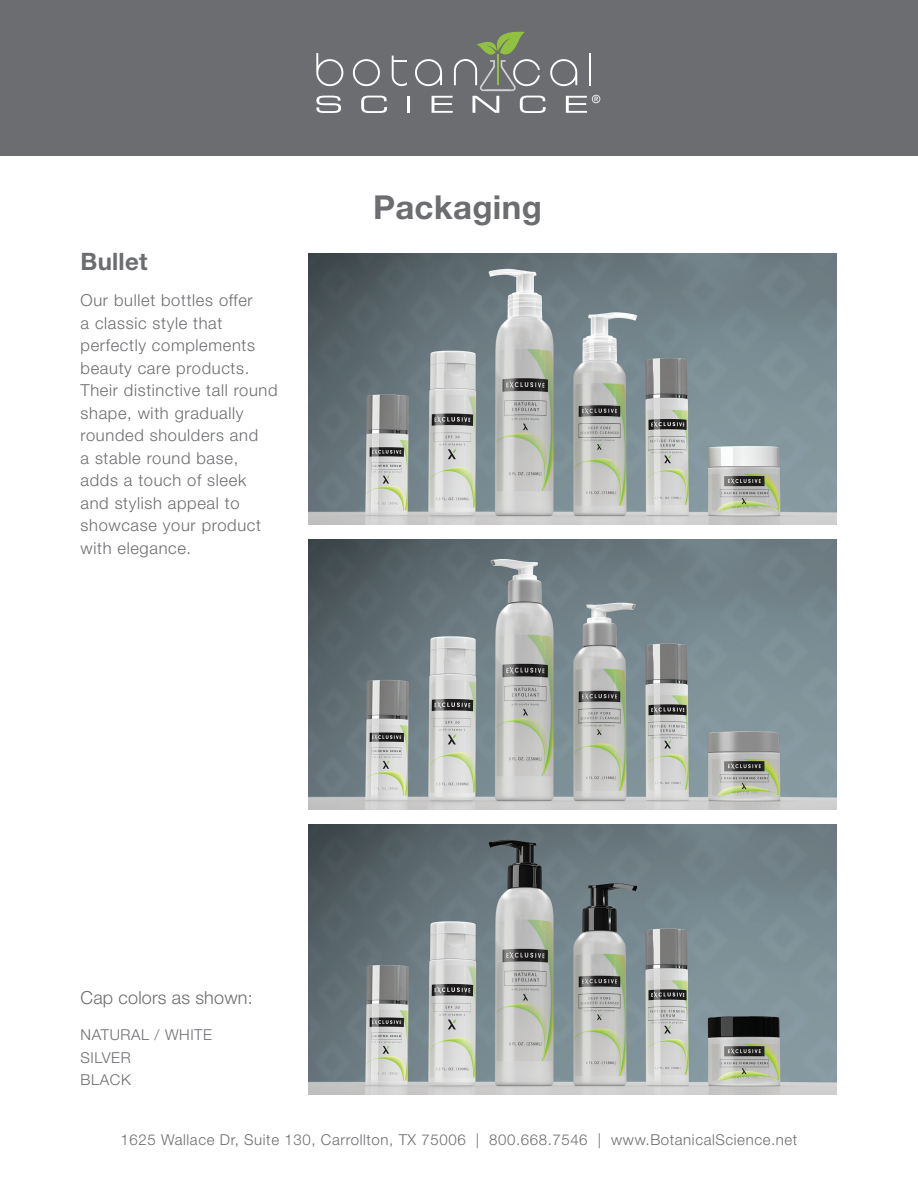
<style>
.page{position:relative;width:918px;height:1188px;background:#fff}
.page>*{position:absolute;margin:0;border:0;box-sizing:border-box;transform-origin:0 0}
.t1{font:700 33px "Helvetica Neue LT Pro";letter-spacing:.01em;color:#6c6d70}
.t2{font:700 24px "Helvetica Neue LT Pro";letter-spacing:.01em;color:#6c6d70}
.t3{font:300 18px "Helvetica Neue LT Pro";letter-spacing:.01em;color:#6c6d70}
.t4{font:300 16.5px/22.5px "Helvetica Neue LT Pro";letter-spacing:.04em;color:#6c6d70}
.t5{font:300 15px "Helvetica Neue LT Pro";letter-spacing:.04em;color:#6c6d70}
</style>
<div class="page">
<img style="left:308px;top:254px;width:528px;height:270px">
<img style="left:308px;top:539px;width:528px;height:271px">
<img style="left:308px;top:824px;width:528px;height:271px">
<div style="left:0;top:0;width:918px;height:156px;background:#6c6d70"></div>
<svg style="left:316px;top:53px;width:27px;height:33px"></svg>
<svg style="left:353px;top:59px;width:27px;height:27px"></svg>
<svg style="left:392px;top:56px;width:15px;height:30px"></svg>
<svg style="left:316px;top:96px;width:25px;height:17px"></svg>
<svg style="left:361px;top:96px;width:26px;height:17px"></svg>
<hr style="left:407px;top:96px;width:3px;height:17px;background:#fff">
<svg style="left:415px;top:32px;width:185px;height:81px"></svg>
<p class="t2" style="left:81px;top:247px;width:68px">Bullet</p>
<p class="t4" style="left:81px;top:289px;width:199px">Our bullet bottles offer<br>a classic style that perfectly complements beauty care products.<br>Their distinctive tall round shape, with gradually rounded shoulders and<br>a stable round base, adds a touch of sleek and stylish appeal to showcase your product with elegance.</p>
<p class="t1" style="left:373px;top:186px;width:170px">Packaging</p>
<p class="t3" style="left:81px;top:987px;width:174px">Cap colors as shown:</p>
<p class="t5" style="left:81px;top:1026px;width:133px">NATURAL / WHITE</p>
<p class="t5" style="left:81px;top:1048px;width:52px">SILVER</p>
<p class="t5" style="left:81px;top:1071px;width:52px">BLACK</p>
<p class="t5" style="left:121px;top:1130px;width:678px">1625 Wallace Dr, Suite 130, Carrollton, TX 75006 | 800.668.7546 | www.BotanicalScience.net</p>
</div>
